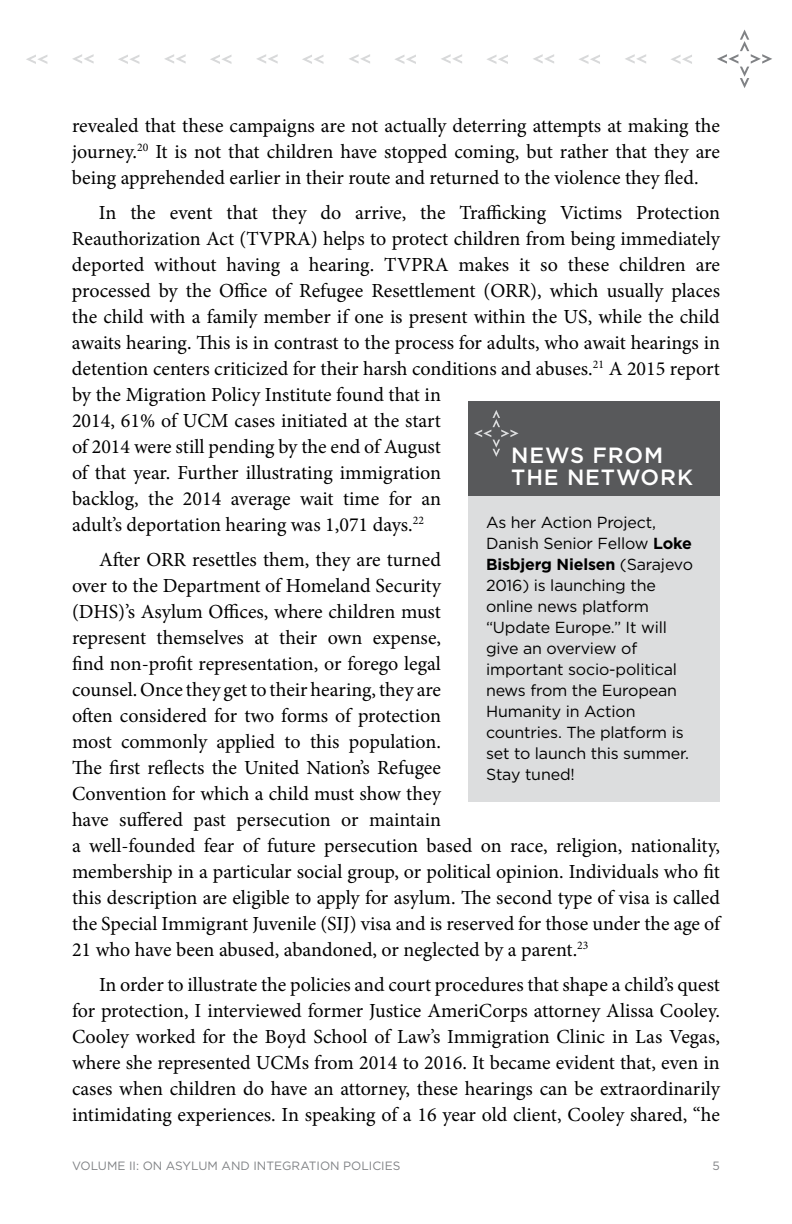
<style>
.page{position:relative;width:792px;height:1224px;background:#fff}
.page>*{position:absolute;margin:0;border:0;box-sizing:border-box;transform-origin:0 0}
.t1{font:500 22px/22px "Gotham";letter-spacing:.04em;color:#fff}
.t2{font:20px/26px "Minion Pro";color:#000;text-align:justify}
.t3{font:16px/21px "Gotham";letter-spacing:-.01em;color:#000}
.t4{font:12px "Gotham";color:#808285}
.s1{font-weight:700}
</style>
<div class="page">
<svg style="left:717px;top:30px;width:55px;height:58px"></svg>
<svg style="left:625px;top:54px;width:21px;height:10px"></svg>
<svg style="left:671px;top:55px;width:21px;height:9px"></svg>
<svg style="left:533px;top:54px;width:21px;height:10px"></svg>
<svg style="left:579px;top:55px;width:21px;height:9px"></svg>
<svg style="left:441px;top:54px;width:21px;height:10px"></svg>
<svg style="left:487px;top:55px;width:21px;height:9px"></svg>
<svg style="left:349px;top:54px;width:21px;height:10px"></svg>
<svg style="left:395px;top:55px;width:21px;height:9px"></svg>
<svg style="left:256px;top:54px;width:22px;height:10px"></svg>
<svg style="left:302px;top:55px;width:22px;height:9px"></svg>
<svg style="left:164px;top:54px;width:22px;height:10px"></svg>
<svg style="left:210px;top:55px;width:21px;height:9px"></svg>
<svg style="left:72px;top:54px;width:22px;height:10px"></svg>
<svg style="left:118px;top:55px;width:21px;height:9px"></svg>
<svg style="left:26px;top:55px;width:21px;height:9px"></svg>
<div style="left:468px;top:402px;width:252px;height:106px;background:#58595b"></div>
<svg style="left:474px;top:410px;width:45px;height:47px"></svg>
<div style="left:468px;top:497px;width:252px;height:305px;background:#dcddde"></div>
<p class="t2" style="left:72px;top:112px;width:650px">revealed that these campaigns are not actually deterring attempts at making the journey.<sup>20</sup> It is not that children have stopped coming, but rather that they are being apprehended earlier in their route and returned to the violence they fled.</p>
<p class="t2" style="left:72px;top:199px;width:650px;text-align:left;text-indent:27px">In the event that they do arrive, the Trafficking Victims Protection Reauthorization Act (TVPRA) helps to protect children from being immediately deported without having a hearing. TVPRA makes it so these children are processed by the Office of Refugee Resettlement (ORR), which usually places the child with a family member if one is present within the US, while the child awaits hearing. This is in contrast to the process for adults, who await hearings in detention centers criticized for their harsh conditions and abuses.<sup>21</sup> A 2015 report by the Migration Policy Institute found that in<br>2014, 61% of UCM cases initiated at the start<br>of 2014 were still pending by the end of August<br>of that year. Further illustrating immigration<br>backlog, the 2014 average wait time for an<br>adult’s deportation hearing was 1,071 days.<sup>22</sup></p>
<p class="t2" style="left:72px;top:546px;width:650px;text-align:left;text-indent:27px">After ORR resettles them, they are turned<br>over to the Department of Homeland Security<br>(DHS)’s Asylum Offices, where children must<br>represent themselves at their own expense,<br>find non-profit representation, or forego legal<br>counsel. Once they get to their hearing, they are<br>often considered for two forms of protection<br>most commonly applied to this population.<br>The first reflects the United Nation’s Refugee<br>Convention for which a child must show they<br>have suffered past persecution or maintain<br>a well-founded fear of future persecution based on race, religion, nationality, membership in a particular social group, or political opinion. Individuals who fit this description are eligible to apply for asylum. The second type of visa is called the Special Immigrant Juvenile (SIJ) visa and is reserved for those under the age of 21 who have been abused, abandoned, or neglected by a parent.<sup>23</sup></p>
<p class="t2" style="left:72px;top:971px;width:650px;text-indent:27px">In order to illustrate the policies and court procedures that shape a child’s quest for protection, I interviewed former Justice AmeriCorps attorney Alissa Cooley.<br>Cooley worked for the Boyd School of Law’s Immigration Clinic in Las Vegas, where she represented UCMs from 2014 to 2016. It became evident that, even in cases when children do have an attorney, these hearings can be extraordinarily intimidating experiences. In speaking of a 16 year old client, Cooley shared, “he</p>
<p class="t1" style="left:511px;top:444px;width:183px">N EWS FROM<br>THE N ETWORK</p>
<p class="t3" style="left:486px;top:512px;width:209px">As her Action Project,<br>Danish Senior Fellow <span class="s1">Loke<br>Bisbjerg Nielsen</span> (Sarajevo<br>2016) is launching the online news platform “Update Europe.” It will give an overview of important socio-political news from the European<br>Humanity in Action countries. The platform is set to launch this summer.<br>Stay tuned!</p>
<p class="t4" style="left:72px;top:1159px;width:330px">Volume II: On Asylum and Integration Polici es</p>
<p class="t4" style="left:713px;top:1159px;width:9px">5</p>
</div>
